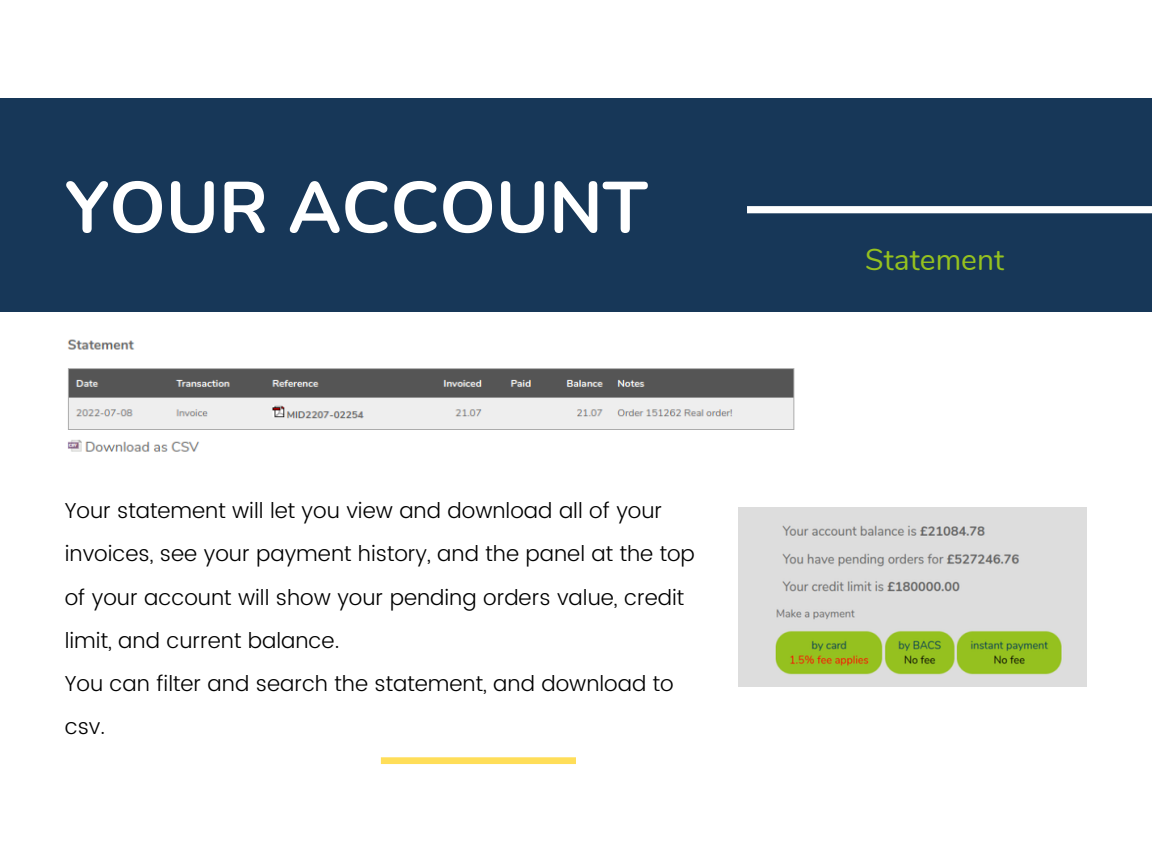
<style>
.page{position:relative;width:1152px;height:864px;background:#fff}
.page>*{position:absolute;margin:0;border:0;box-sizing:border-box;transform-origin:0 0}
.t1{font:700 72px "Nunito";color:#fff}
.t2{font:30px "Nunito";color:#95c11f}
.t3{font:300 21.6px/43.2px "Poppins";color:#000}
</style>
<div class="page">
<div style="left:0;top:98px;width:1152px;height:213px;background:#173758"></div>
<div style="left:747px;top:206px;width:405px;height:7px;background:#fff"></div>
<div style="left:381px;top:757px;width:195px;height:7px;background:#ffde59"></div>
<img style="left:67px;top:339px;width:728px;height:113px">
<img style="left:738px;top:508px;width:348px;height:179px">
<p class="t1" style="left:65px;top:160px;width:584px">YOUR ACCOUNT</p>
<p class="t3" style="left:65px;top:489px;width:632px">Your statement will let you view and download all of your invoices, see your payment history, and the panel at the top of your account will show your pending orders value, credit limit, and current balance.</p>
<p class="t3" style="left:65px;top:662px;width:610px">You can filter and search the statement, and download to csv.</p>
<p class="t2" style="left:865px;top:240px;width:141px">Statement</p>
</div>
